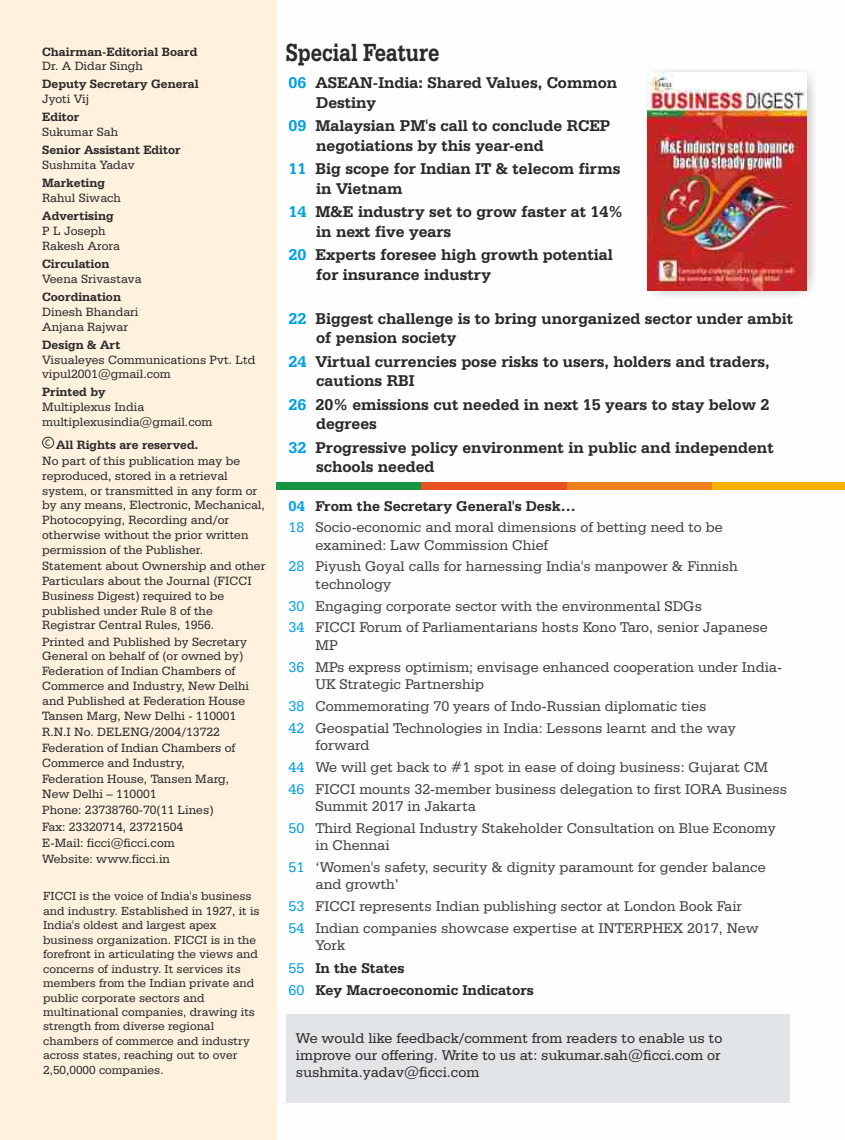
<style>
.page{position:relative;width:845px;height:1140px;background:#fff}
.page>*{position:absolute;margin:0;border:0;box-sizing:border-box;transform-origin:0 0}
.t1{font:700 26.25px "Serifa BT";color:#2b2a29;scale:.81 1}
.t2{font:700 16.5px/19.5px "Serifa BT";color:#2b2a29}
.t3{font:15px/21.8px "Serifa BT";color:#434242}
.t4{font:15px/17.4px "Serifa BT";color:#2b2a29;text-align:justify}
.t5{font:700 15px/22.2px "Serifa BT";color:#2b2a29}
.t6{font:12.75px/14.9px "Serifa BT";color:#2b2a29}
.t7{font:700 12.75px "Serifa BT";color:#2b2a29}
.t8{font:12.45px/14.4px "Serifa BT";color:#2b2a29}
.s1{color:#00a0e3}
.s2{font-weight:700;color:#00a0e3}
.s3{font-weight:700;color:#2b2a29}
.s4{font-weight:400;color:#434242}
.s5{font-weight:400;color:#00a0e3}
</style>
<div class="page">
<div style="left:0;top:0;width:276px;height:1139px;background:#fef2df"></div>
<div style="left:276px;top:482px;width:145px;height:8px;background:#149541"></div>
<div style="left:421px;top:482px;width:146px;height:8px;background:#e85222"></div>
<div style="left:567px;top:482px;width:145px;height:8px;background:#ef7f1a"></div>
<div style="left:712px;top:482px;width:132px;height:8px;background:#f9b101"></div>
<div style="left:286px;top:1014px;width:503px;height:89px;background:#e1e5e7"></div>
<div style="left:42px;top:437px;width:12px;height:11px;border:1px solid #2b2a29;border-radius:50%"></div>
<svg style="left:45px;top:439px;width:5px;height:7px"></svg>
<img style="left:646px;top:69px;width:169px;height:228px">
<img style="left:647px;top:72px;width:159px;height:219px">
<p class="t7" style="left:42px;top:46px;width:157px">Chairman-Editorial Board</p>
<p class="t6" style="left:42px;top:60px;width:102px">Dr. A Didar Singh</p>
<p class="t7" style="left:42px;top:79px;width:158px">Deputy Secretary General</p>
<p class="t6" style="left:42px;top:93px;width:48px">Jyoti Vij</p>
<p class="t7" style="left:42px;top:112px;width:39px">Editor</p>
<p class="t6" style="left:42px;top:125px;width:77px">Sukumar Sah</p>
<p class="t7" style="left:42px;top:145px;width:140px">Senior Assistant Editor</p>
<p class="t6" style="left:42px;top:158px;width:94px">Sushmita Yadav</p>
<p class="t7" style="left:42px;top:178px;width:64px">Marketing</p>
<p class="t6" style="left:42px;top:191px;width:80px">Rahul Siwach</p>
<p class="t7" style="left:42px;top:210px;width:73px">Advertising</p>
<p class="t6" style="left:42px;top:224px;width:79px">P L Joseph<br>Rakesh Arora</p>
<p class="t7" style="left:42px;top:258px;width:69px">Circulation</p>
<p class="t6" style="left:42px;top:272px;width:101px">Veena Srivastava</p>
<p class="t7" style="left:42px;top:291px;width:80px">Coordination</p>
<p class="t6" style="left:42px;top:305px;width:98px">Dinesh Bhandari<br>Anjana Rajwar</p>
<p class="t7" style="left:42px;top:339px;width:80px">Design &amp; Art</p>
<p class="t6" style="left:42px;top:353px;width:215px">Visualeyes Communications Pvt. Ltd vipul2001@gmail.com</p>
<p class="t7" style="left:42px;top:387px;width:65px">Printed by</p>
<p class="t6" style="left:42px;top:400px;width:172px">Multiplexus India multiplexusindia@gmail.com</p>
<p class="t7" style="left:56px;top:439px;width:143px">All Rights are reserved.</p>
<p class="t6" style="left:42px;top:454px;width:224px">No part of this publication may be reproduced, stored in a retrieval system, or transmitted in any form or by any means, Electronic, Mechanical, Photocopying, Recording and/or otherwise without the prior written permission of the Publisher.</p>
<p class="t6" style="left:42px;top:559px;width:225px">Statement about Ownership and other Particulars about the Journal (FICCI Business Digest) required to be published under Rule 8 of the Registrar Central Rules, 1956.</p>
<p class="t6" style="left:42px;top:635px;width:208px">Printed and Published by Secretary General on behalf of (or owned by)<br>Federation of Indian Chambers of Commerce and Industry, New Delhi and Published at Federation House Tansen Marg, New Delhi - 110001</p>
<p class="t6" style="left:42px;top:724px;width:195px;line-height:16.4px">R.N.I No. DELENG/2004/13722<br>Federation of Indian Chambers of</p>
<p class="t6" style="left:42px;top:755px;width:188px;line-height:16.4px">Commerce and Industry,<br>Federation House, Tansen Marg,</p>
<p class="t6" style="left:42px;top:786px;width:173px;line-height:16.4px">New Delhi – 110001<br>Phone: 23738760-70(11 Lines)<br>Fax: 23320714, 23721504<br>E-Mail: ficci@ficci.com<br>Website: www.ficci.in</p>
<p class="t8" style="left:43px;top:889px;width:218px">FICCI is the voice of India's business and industry. Established in 1927, it is India's oldest and largest apex business organization. FICCI is in the forefront in articulating the views and concerns of industry. It services its members from the Indian private and public corporate sectors and multinational companies, drawing its strength from diverse regional chambers of commerce and industry across states, reaching out to over 2,50,0000 companies.</p>
<h1 class="t1" style="left:286px;top:41px;width:191px">Special Feature</h1>
<p class="t2" style="left:316px;top:74px;width:302px;text-indent:-28px"><span class="s1">06</span> ASEAN-India: Shared Values, Common<br>Destiny</p>
<p class="t2" style="left:316px;top:117px;width:296px;text-indent:-28px"><span class="s1">09</span> Malaysian PM's call to conclude RCEP negotiations by this year-end</p>
<p class="t2" style="left:316px;top:160px;width:305px;text-indent:-28px"><span class="s1">11</span> Big scope for Indian IT &amp; telecom firms in Vietnam</p>
<p class="t2" style="left:316px;top:203px;width:308px;text-indent:-28px"><span class="s1">14</span> M&amp;E industry set to grow faster at 14% in next five years</p>
<p class="t2" style="left:316px;top:246px;width:298px;text-indent:-28px"><span class="s1">20</span> Experts foresee high growth potential for insurance industry</p>
<p class="t2" style="left:316px;top:310px;width:478px;text-indent:-28px"><span class="s1">22</span> Biggest challenge is to bring unorganized sector under ambit of pension society</p>
<p class="t2" style="left:316px;top:353px;width:455px;text-indent:-28px"><span class="s1">24</span> Virtual currencies pose risks to users, holders and traders, cautions RBI</p>
<p class="t2" style="left:316px;top:396px;width:455px;text-indent:-28px"><span class="s1">26</span> 20% emissions cut needed in next 15 years to stay below 2 degrees</p>
<p class="t2" style="left:316px;top:439px;width:459px;text-indent:-28px"><span class="s1">32</span> Progressive policy environment in public and independent schools needed</p>
<p class="t3" style="left:288px;top:496px;width:435px"><span class="s2">04</span> <span class="s3">From the Secretary General's Desk…<br></span><span class="s1">18</span> Socio-economic and moral dimensions of betting need to be</p>
<p class="t3" style="left:288px;top:535px;width:451px;text-indent:27px">examined: Law Commission Chief<br><span class="s1">28</span> Piyush Goyal calls for harnessing India's manpower &amp; Finnish</p>
<p class="t3" style="left:288px;top:574px;width:481px;text-indent:27px">technology<br><span class="s1">30</span> Engaging corporate sector with the environmental SDGs<br><span class="s1">34</span> FICCI Forum of Parliamentarians hosts Kono Taro, senior Japanese</p>
<p class="t3" style="left:288px;top:635px;width:495px;text-indent:27px">MP<br><span class="s1">36</span> MPs express optimism; envisage enhanced cooperation under India-</p>
<p class="t3" style="left:288px;top:674px;width:449px;text-indent:27px">UK Strategic Partnership<br><span class="s1">38</span> Commemorating 70 years of Indo-Russian diplomatic ties<br><span class="s1">42</span> Geospatial Technologies in India: Lessons learnt and the way</p>
<p class="t3" style="left:288px;top:735px;width:500px;text-indent:27px">forward<br><span class="s1">44</span> We will get back to #1 spot in ease of doing business: Gujarat CM<br><span class="s1">46</span> FICCI mounts 32-member business delegation to first IORA Business</p>
<p class="t3" style="left:288px;top:796px;width:488px;text-indent:27px">Summit 2017 in Jakarta<br><span class="s1">50</span> Third Regional Industry Stakeholder Consultation on Blue Economy</p>
<p class="t3" style="left:288px;top:835px;width:478px;text-indent:27px">in Chennai<br><span class="s1">51</span> ‘Women's safety, security &amp; dignity paramount for gender balance</p>
<p class="t3" style="left:288px;top:874px;width:472px;text-indent:27px">and growth’<br><span class="s1">53</span> FICCI represents Indian publishing sector at London Book Fair<br><span class="s1">54</span> Indian companies showcase expertise at INTERPHEX 2017, New</p>
<p class="t5" style="left:288px;top:935px;width:247px;text-indent:27px"><span class="s4">York<br></span><span class="s5">55</span> In the States<br><span class="s5">60</span> Key Macroeconomic Indicators</p>
<p class="t4" style="left:296px;top:1030px;width:428px">We would like feedback/comment from readers to enable us to improve our offering. Write to us at: sukumar.sah@ficci.com or sushmita.yadav@ficci.com</p>
</div>
